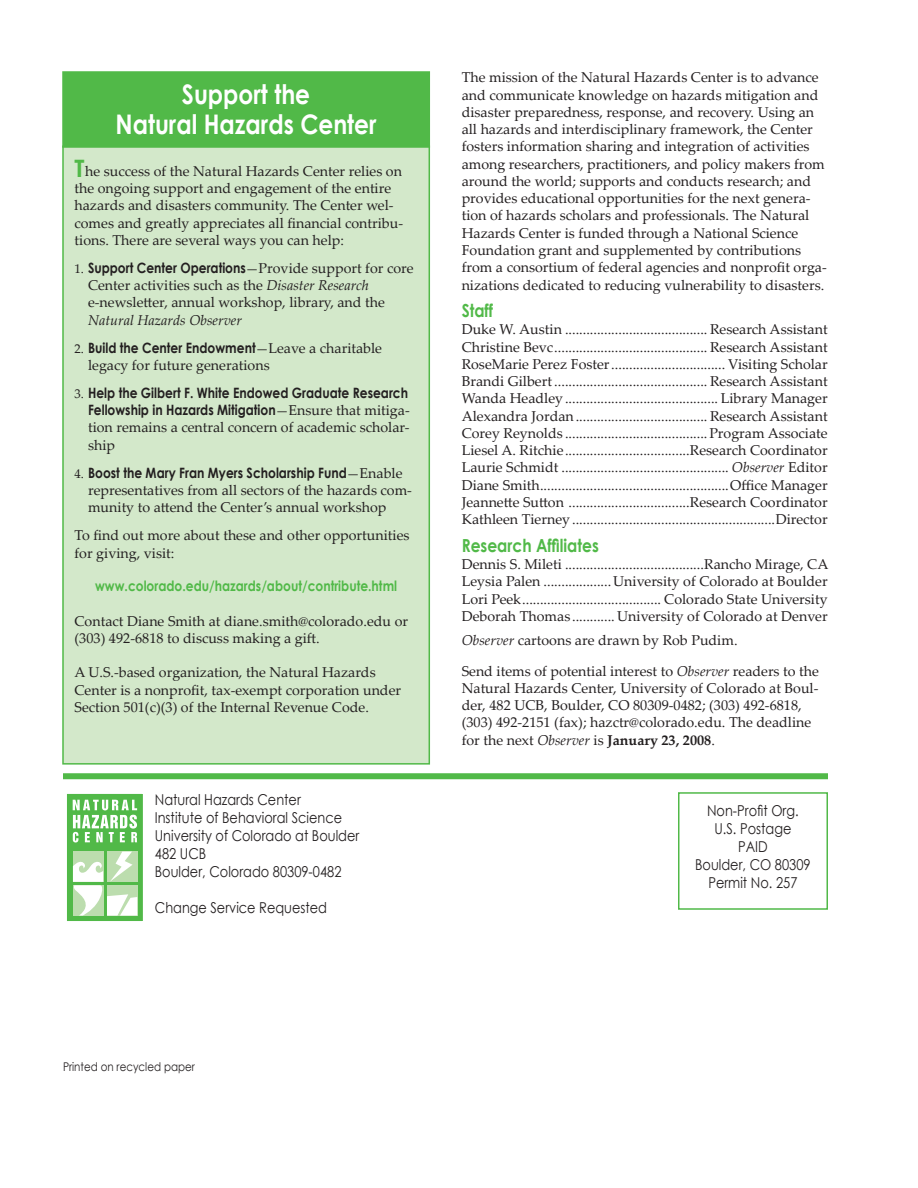
<style>
.page{position:relative;width:918px;height:1188px;background:#fff}
.page>*{position:absolute;margin:0;border:0;box-sizing:border-box;transform-origin:0 0}
.t1{font:700 27px/30px "Century Gothic";color:#fff;text-align:center;scale:.86 1}
.t2{font:700 18px "Century Gothic";color:#51b948;scale:.86 1}
.t3{font:15px/18px "Century Gothic";color:#231f20;scale:.86 1}
.t4{font:14.25px/17.2px "Palatino Linotype";color:#231f20}
.t5{font:700 14.25px/17.2px "Century Gothic";color:#231f20;text-align:right;scale:.86 1}
.t6{font:700 14.25px "Century Gothic";color:#51b948;scale:.86 1}
.t7{font:italic 14.25px "Palatino Linotype";color:#231f20}
.t8{font:12px "Century Gothic";color:#231f20;scale:.86 1}
.s1{font-family:"Century Gothic";font-weight:700;font-size:24px;color:#51b948}
.s2{font-family:"Palatino Linotype";font-weight:400;font-size:12.75px}
.s3{font-family:"Palatino Linotype";font-weight:400}
.s4{font-style:italic}
.s5{font-weight:700}
</style>
<div class="page">
<div style="left:63px;top:773px;width:765px;height:6px;background:#51b948"></div>
<div style="left:63px;top:146px;width:366px;height:618px;background:#d3e8ca"></div>
<div style="left:62px;top:146px;width:368px;height:619px;border:2px solid #51b948"></div>
<div style="left:678px;top:792px;width:150px;height:118px;border:2px solid #51b948"></div>
<div style="left:66px;top:793px;width:78px;height:129px;background:#51b948"></div>
<div style="left:65px;top:791px;width:80px;height:132px;border:2px solid #fff"></div>
<svg style="left:73px;top:852px;width:64px;height:64px;background:#cde7c5"></svg>
<svg style="left:73px;top:800px;width:64px;height:43px"></svg>
<div style="left:63px;top:72px;width:366px;height:75px;background:#51b948"></div>
<div style="left:62px;top:71px;width:368px;height:77px;border:2px solid #51b948"></div>
<h1 class="t1" style="left:116px;top:78px;width:305px">Support the<br>Natural Hazards Center</h1>
<p class="t4" style="left:75px;top:162px;width:330px"><span class="s1">T</span>he success of the Natural Hazards Center relies on the ongoing support and engagement of the entire hazards and disasters community. The Center wel&shy;comes and greatly appreciates all financial contribu&shy;tions. There are several ways you can help:</p>
<p class="t5" style="left:75px;top:258px;width:396px"><span class="s2">1.</span> Support Center Operations<span class="s2">—</span><span class="s3">Provide support for core</span></p>
<p class="t4" style="left:88px;top:276px;width:298px">Center activities such as the <span class="s4">Disaster Research </span>e-newsletter, annual workshop, library, and the</p>
<p class="t7" style="left:88px;top:310px;width:155px">Natural Hazards Observer</p>
<p class="t5" style="left:75px;top:338px;width:359px"><span class="s2">2.</span> Build the Center Endowment<span class="s2">—</span><span class="s3">Leave a charitable</span></p>
<p class="t4" style="left:88px;top:356px;width:183px">legacy for future generations</p>
<p class="t5" style="left:75px;top:384px;width:391px"><span class="s2">3.</span> Help the Gilbert F. White Endowed Graduate Research<br>Fellowship in Hazards Mitigation<span class="s2">—</span><span class="s3">Ensure that mitiga-</span></p>
<p class="t4" style="left:88px;top:418px;width:323px">tion remains a central concern of academic scholar&shy;ship</p>
<p class="t5" style="left:75px;top:463px;width:383px"><span class="s2">4.</span> Boost the Mary Fran Myers Scholarship Fund<span class="s2">—</span><span class="s3">Enable</span></p>
<p class="t4" style="left:88px;top:481px;width:326px">representatives from all sectors of the hazards com&shy;munity to attend the Center’s annual workshop</p>
<p class="t4" style="left:75px;top:526px;width:337px">To find out more about these and other opportunities for giving, visit:</p>
<p class="t6" style="left:95px;top:575px;width:353px">www.colorado.edu/hazards/about/contribute.html</p>
<p class="t4" style="left:75px;top:611px;width:335px">Contact Diane Smith at diane.smith@colorado.edu or (303) 492-6818 to discuss making a gift.</p>
<p class="t4" style="left:75px;top:663px;width:328px">A U.S.-based organization, the Natural Hazards<br>Center is a nonprofit, tax-exempt corporation under<br>Section 501(c)(3) of the Internal Revenue Code.</p>
<p class="t3" style="left:155px;top:791px;width:239px">Natural Hazards Center<br>Institute of Behavioral Science<br>University of Colorado at Boulder<br>482 UCB<br>Boulder, Colorado 80309-0482</p>
<p class="t3" style="left:155px;top:899px;width:202px">Change Service Requested</p>
<p class="t4" style="left:462px;top:68px;width:367px">The mission of the Natural Hazards Center is to advance and communicate knowledge on hazards mitigation and disaster preparedness, response, and recovery. Using an all hazards and interdisciplinary framework, the Center fosters information sharing and integration of activities among researchers, practitioners, and policy makers from around the world; supports and conducts research; and provides educational opportunities for the next genera&shy;tion of hazards scholars and professionals. The Natural Hazards Center is funded through a National Science Foundation grant and supplemented by contributions from a consortium of federal agencies and nonprofit orga&shy;nizations dedicated to reducing vulnerability to disasters.</p>
<p class="t2" style="left:462px;top:297px;width:38px">Staff</p>
<p class="t4" style="left:462px;top:320px;width:368px;text-align:justify">Duke W. Austin ........................................ Research Assistant Christine Bevc........................................... Research Assistant RoseMarie Perez Foster................................ Visiting Scholar Brandi Gilbert ........................................... Research Assistant Wanda Headley........................................... Library Manager Alexandra Jordan..................................... Research Assistant Corey Reynolds ........................................Program Associate Liesel A. Ritchie...................................Research Coordinator Laurie Schmidt ............................................... <span class="s4">Observer</span> Editor Diane Smith.....................................................Office Manager Jeannette Sutton ..................................Research Coordinator Kathleen Tierney .........................................................Director</p>
<p class="t2" style="left:462px;top:532px;width:161px">Research Affiliates</p>
<p class="t4" style="left:462px;top:555px;width:368px;text-align:justify">Dennis S. Mileti .......................................Rancho Mirage, CA Leysia Palen ...................University of Colorado at Boulder Lori Peek....................................... Colorado State University Deborah Thomas ............ University of Colorado at Denver</p>
<p class="t4" style="left:462px;top:624px;width:359px;line-height:30.8px"><span class="s4">Observer</span> cartoons are drawn by Rob Pudim.<br>Send items of potential interest to <span class="s4">Observer</span> readers to the</p>
<p class="t4" style="left:462px;top:679px;width:358px">Natural Hazards Center, University of Colorado at Boul&shy;der, 482 UCB, Boulder, CO 80309-0482; (303) 492-6818, (303) 492-2151 (fax); hazctr@colorado.edu. The deadline for the next <span class="s4">Observer</span> is <span class="s5">January 23, 2008</span>.</p>
<p class="t3" style="left:695px;top:801px;width:136px;text-align:center">Non-Profit Org.<br>U.S. Postage<br>PAID<br>Boulder, CO 80309<br>Permit No. 257</p>
<p class="t8" style="left:63px;top:1058px;width:155px">Printed on recycled paper</p>
</div>
